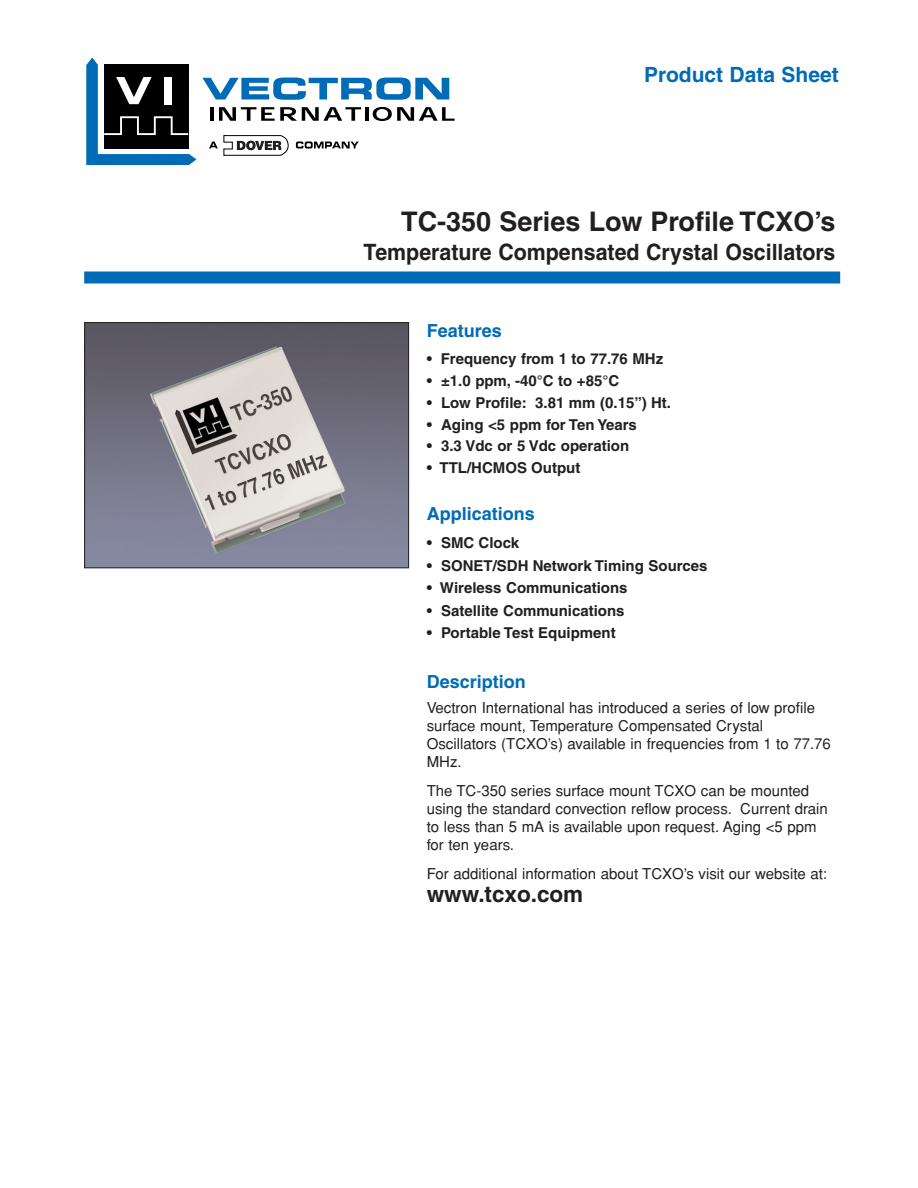
<style>
.page{position:relative;width:918px;height:1188px;background:#fff}
.page>*{position:absolute;margin:0;border:0;box-sizing:border-box;transform-origin:0 0}
.t1{font:700 27px "Helvetica";color:#231f20}
.t2{font:700 22.5px "Helvetica";color:#231f20;scale:.95 1}
.t3{font:700 22.5px "Helvetica";color:#231f20}
.t4{font:700 21px "Helvetica";color:#006bb6}
.t5{font:700 18px "Helvetica";color:#006bb6}
.t6{font:15px/18px "Helvetica";color:#231f20}
.t7{font:700 15px "Helvetica";color:#231f20}
</style>
<div class="page">
<div style="left:84px;top:272px;width:756px;height:12px;background:#006bb6"></div>
<svg style="left:86px;top:57px;width:369px;height:109px"></svg>
<img style="left:86px;top:324px;width:321px;height:242px">
<div style="left:84px;top:322px;width:325px;height:246px;border:1px solid #231f20"></div>
<h3 class="t4" style="left:644px;top:66px;width:196px">Product Data Sheet</h3>
<h1 class="t1" style="left:401px;top:212px;width:436px">TC-350 Series Low Profile TCXO’s</h1>
<h2 class="t2" style="left:364px;top:244px;width:498px">Temperature Compensated Crystal Oscillators</h2>
<p class="t5" style="left:427px;top:324px;width:77px">Features</p>
<p class="t7" style="left:427px;top:353px;width:238px">• Frequency from 1 to 77.76 MHz</p>
<p class="t7" style="left:427px;top:375px;width:194px">• ±1.0 ppm, -40°C to +85°C</p>
<p class="t7" style="left:427px;top:397px;width:246px">• Low Profile: 3.81 mm (0.15”) Ht.</p>
<p class="t7" style="left:427px;top:419px;width:212px">• Aging &lt;5 ppm for Ten Years</p>
<p class="t7" style="left:427px;top:441px;width:204px">• 3.3 Vdc or 5 Vdc operation</p>
<p class="t7" style="left:427px;top:463px;width:155px">• TTL/HCMOS Output</p>
<p class="t5" style="left:427px;top:507px;width:109px">Applications</p>
<p class="t7" style="left:427px;top:537px;width:94px">• SMC Clock</p>
<p class="t7" style="left:427px;top:560px;width:282px">• SONET/SDH Network Timing Sources</p>
<p class="t7" style="left:427px;top:582px;width:202px">• Wireless Communications</p>
<p class="t7" style="left:427px;top:605px;width:199px">• Satellite Communications</p>
<p class="t7" style="left:427px;top:627px;width:191px">• Portable Test Equipment</p>
<p class="t5" style="left:427px;top:675px;width:100px">Description</p>
<p class="t6" style="left:427px;top:700px;width:406px">Vectron International has introduced a series of low profile surface mount, Temperature Compensated Crystal Oscillators (TCXO’s) available in frequencies from 1 to 77.76<br>MHz.</p>
<p class="t6" style="left:427px;top:783px;width:403px">The TC-350 series surface mount TCXO can be mounted using the standard convection reflow process. Current drain to less than 5 mA is available upon request. Aging &lt;5 ppm for ten years.</p>
<p class="t6" style="left:427px;top:866px;width:402px">For additional information about TCXO’s visit our website at:</p>
<h2 class="t3" style="left:427px;top:886px;width:158px">www.tcxo.com</h2>
</div>
